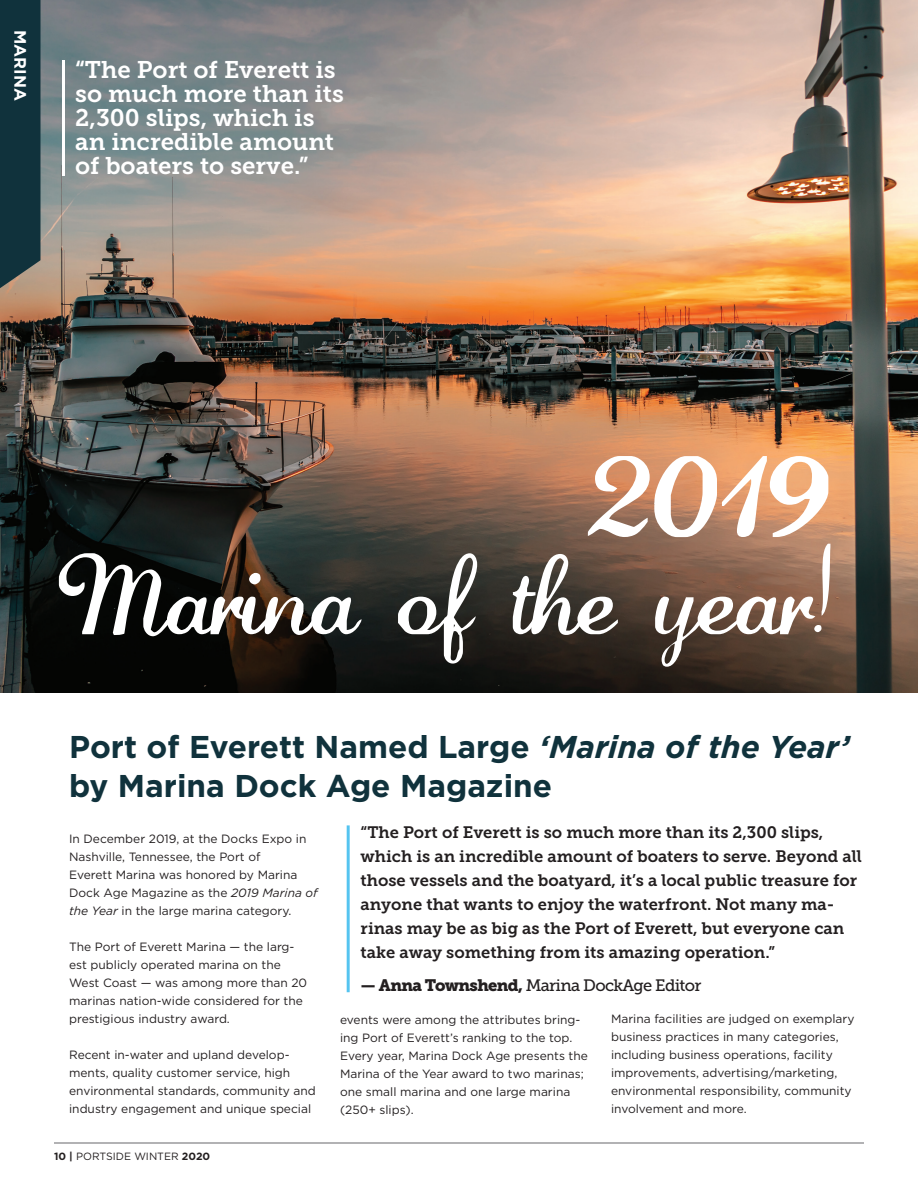
<style>
.page{position:relative;width:918px;height:1188px;background:#fff}
.page>*{position:absolute;margin:0;border:0;box-sizing:border-box;transform-origin:0 0}
.t1{font:81px "Lauren Script";letter-spacing:-.02em;color:#fff}
.t2{font:700 31.5px/39px "Gotham";color:#10323c}
.t3{font:24px/24px "Museo Slab 700";color:#fff}
.t4{font:16.5px/24px "Museo Slab 700";color:#231f20}
.t5{font:16.5px "Museo Slab 500";letter-spacing:-.04em;color:#231f20}
.t6{font:700 16.5px "Gotham";color:#fff}
.t7{font:12px/18px "Gotham";color:#231f20}
.t8{font:10.5px "Gotham";color:#231f20}
.s1{font-style:italic}
.s2{font-weight:700}
.s3{font-family:"Museo Slab 900"}
</style>
<div class="page">
<hr style="left:54px;top:1143px;width:810px;height:1px;background:#67676a">
<img style="left:0;top:0;width:918px;height:692px">
<div style="left:0;top:0;width:40px;height:288px;background:#10323c"></div>
<hr style="left:63px;top:60px;width:2px;height:115px;background:#fff">
<hr style="left:347px;top:825px;width:3px;height:167px;background:#55c4f0">
<p class="t6" style="left:31px;top:30px;width:72px;rotate:90deg">MARINA</p>
<p class="t3" style="left:75px;top:58px;width:270px">“The Port of Everett is so much more than its<br>2,300 slips, which is an incredible amount of boaters to serve.”</p>
<p class="t1" style="left:588px;top:446px;width:248px">2019</p>
<p class="t1" style="left:59px;top:544px;width:777px">Marina of the year!</p>
<p class="t2" style="left:69px;top:727px;width:783px">Port of Everett Named Large <span class="s1">‘Marina of the Year’ </span>by Marina Dock Age Magazine</p>
<p class="t7" style="left:69px;top:829px;width:250px">In December 2019, at the Docks Expo in Nashville, Tennessee, the Port of<br>Everett Marina was honored by Marina Dock Age Magazine as the <span class="s1">2019 Marina of the Year</span> in the large marina category.</p>
<p class="t7" style="left:69px;top:937px;width:240px">The Port of Everett Marina — the larg&shy;est publicly operated marina on the West Coast — was among more than 20 marinas nation-wide considered for the prestigious industry award.</p>
<p class="t7" style="left:69px;top:1045px;width:248px">Recent in-water and upland develop&shy;ments, quality customer service, high environmental standards, community and industry engagement and unique special</p>
<p class="t8" style="left:54px;top:1150px;width:158px"><span class="s2">10 |</span> PORTSIDE WINTER <span class="s2">2020</span></p>
<p class="t4" style="left:361px;top:820px;width:503px">“The Port of Everett is so much more than its 2,300 slips, which is an incredible amount of boaters to serve. Beyond all those vessels and the boatyard, it’s a local public treasure for anyone that wants to enjoy the waterfront. Not many ma&shy;rinas may be as big as the Port of Everett, but everyone can take away something from its amazing operation.”</p>
<p class="t5" style="left:361px;top:976px;width:342px"><span class="s3">— Anna Townshend,</span> Marina DockAge Editor</p>
<p class="t7" style="left:340px;top:1011px;width:242px">events were among the attributes bring&shy;ing Port of Everett’s ranking to the top.</p>
<p class="t7" style="left:340px;top:1047px;width:249px">Every year, Marina Dock Age presents the<br>Marina of the Year award to two marinas; one small marina and one large marina (250+ slips).</p>
<p class="t7" style="left:611px;top:1010px;width:245px">Marina facilities are judged on exemplary business practices in many categories, including business operations, facility improvements, advertising/marketing, environmental responsibility, community involvement and more.</p>
</div>
